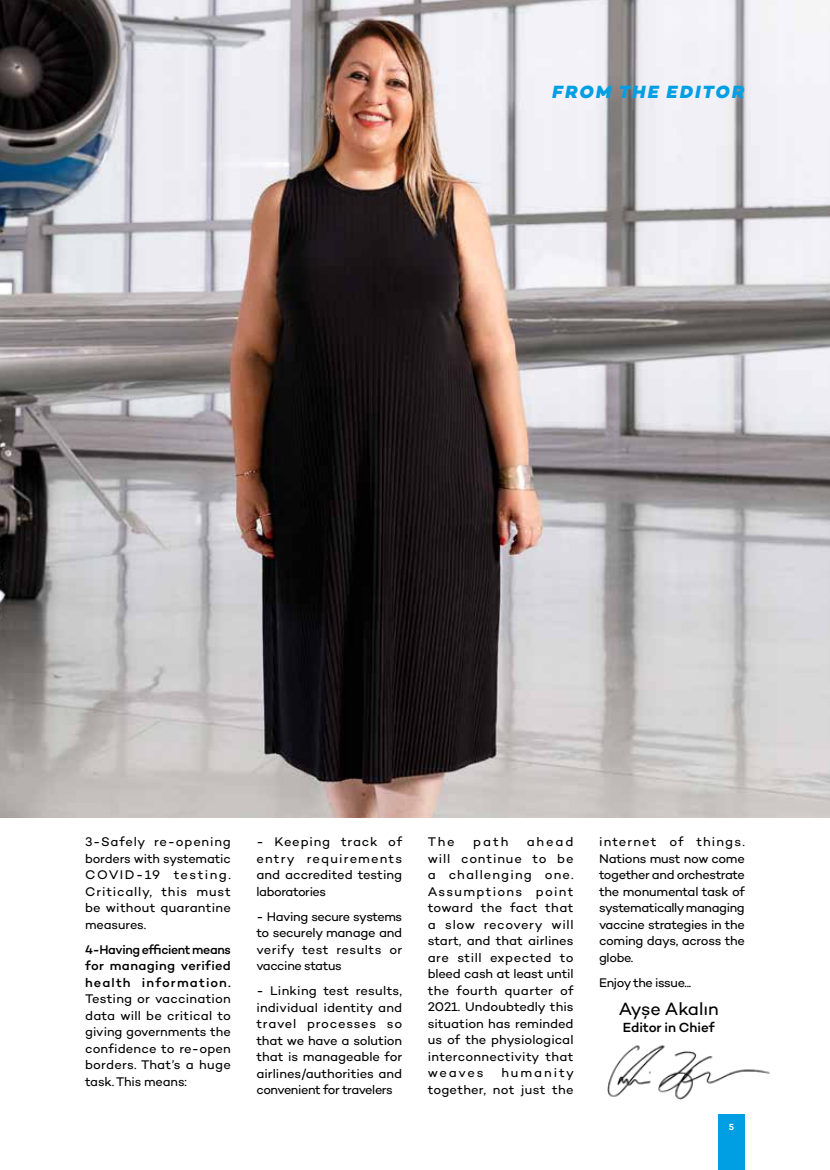
<style>
.page{position:relative;width:830px;height:1170px;background:#fff}
.page>*{position:absolute;margin:0;border:0;box-sizing:border-box;transform-origin:0 0}
.t1{font:italic 800 18px "Campton";letter-spacing:.11em;color:#009fe3}
.t2{font:18px "Campton";letter-spacing:-.005em;color:#000}
.t3{font:500 13.5px "Campton";letter-spacing:-.005em;color:#000}
.t4{font:12.75px/16.5px "Campton";color:#000;text-align:justify}
.t5{font:500 12.75px/16.5px "Campton";letter-spacing:.03em;color:#000;text-align:justify}
.t6{font:12.75px/16.5px "Campton";letter-spacing:.02em;color:#000;text-align:right}
.t7{font:12.75px "Campton";letter-spacing:-.025em;color:#000}
.t8{font:600 9px "Campton";color:#fff}
</style>
<div class="page">
<img style="left:0;top:0;width:829px;height:817px">
<img style="left:607px;top:1045px;width:163px;height:55px">
<div style="left:717px;top:1114px;width:27px;height:55px;background:#009fe3"></div>
<h1 class="t1" style="left:552px;top:81px;width:194px">FROM THE EDITOR</h1>
<p class="t4" style="left:85px;top:833px;width:147px">3-Safely re-opening borders with systematic COVID-19 testing.<br>Critically, this must be without quarantine measures.</p>
<p class="t5" style="left:85px;top:940px;width:147px">4-Having efficient means for managing verified health information.</p>
<p class="t4" style="left:85px;top:990px;width:147px">Testing or vaccination data will be critical to giving governments the confidence to re-open borders. That’s a huge task. This means:</p>
<p class="t4" style="left:256px;top:833px;width:147px">- Keeping track of entry requirements and accredited testing laboratories</p>
<p class="t4" style="left:256px;top:907px;width:147px">- Having secure systems to securely manage and verify test results or vaccine status</p>
<p class="t4" style="left:256px;top:982px;width:147px">- Linking test results, individual identity and travel processes so that we have a solution that is manageable for airlines/authorities and convenient for travelers</p>
<p class="t4" style="left:427px;top:833px;width:147px;text-indent:99px">ahead will continue to be a challenging one.<br>Assumptions point toward the fact that a slow recovery will start, and that airlines are still expected to bleed cash at least until the fourth quarter of 2021. Undoubtedly this situation has reminded us of the physiological interconnectivity that weaves</p>
<p class="t4" style="left:427px;top:833px;width:29px">The</p>
<p class="t4" style="left:473px;top:833px;width:37px">path</p>
<p class="t6" style="left:427px;top:1064px;width:148px">humanity<br>together, not just the</p>
<p class="t4" style="left:598px;top:833px;width:147px">internet of things.<br>Nations must now come together and orchestrate the monumental task of systematically managing vaccine strategies in the coming days, across the globe.</p>
<p class="t7" style="left:598px;top:974px;width:94px">Enjoy the issue...</p>
<h1 class="t2" style="left:618px;top:997px;width:101px">Ayşe Akalın</h1>
<p class="t3" style="left:622px;top:1018px;width:93px">Editor in Chief</p>
<p class="t8" style="left:728px;top:1120px;width:7px">5</p>
</div>
